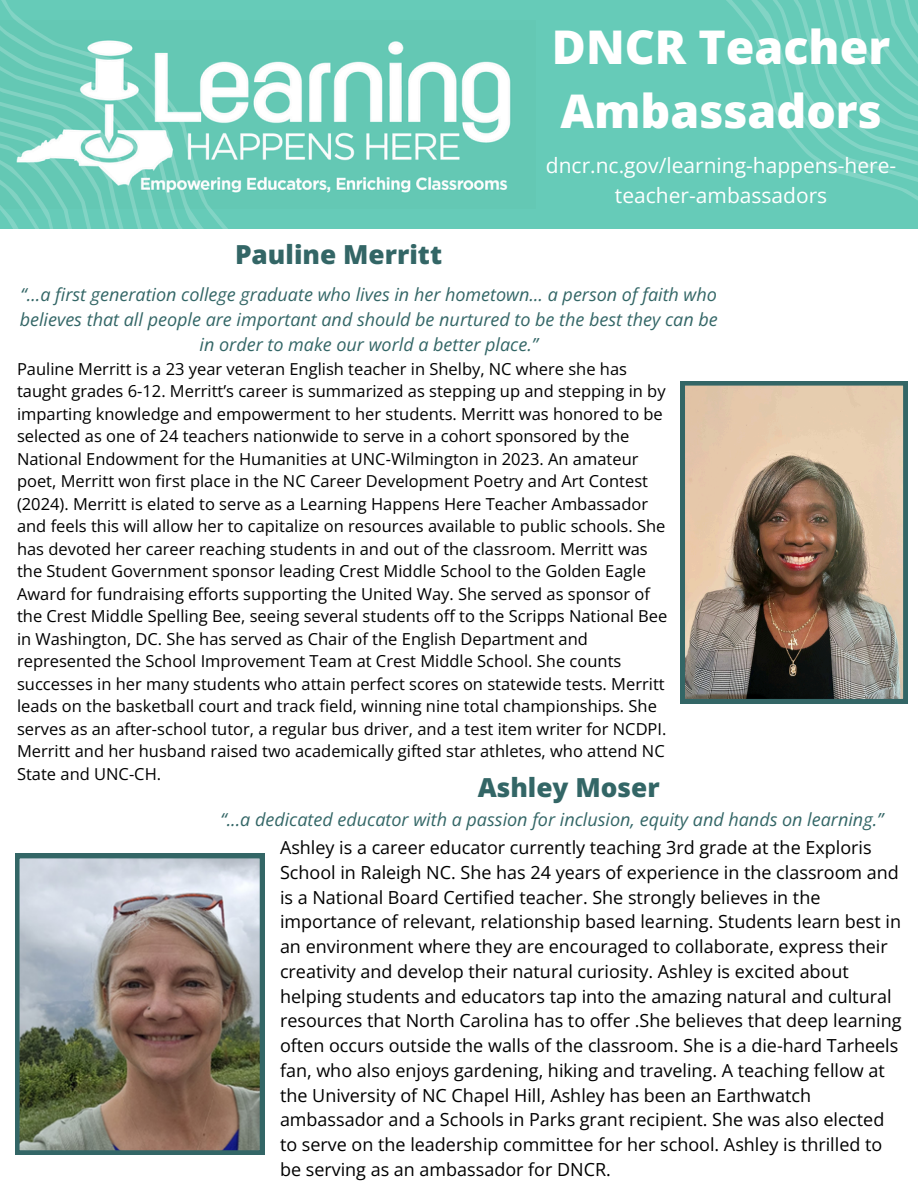
<style>
.page{position:relative;width:918px;height:1188px;background:#fff}
.page>*{position:absolute;margin:0;border:0;box-sizing:border-box;transform-origin:0 0}
.t1{font:800 46.5px/64.2px "Open Sans";color:#fff}
.t2{font:800 26.25px "Open Sans";color:#366}
.t3{font:21px/29.2px "Open Sans";color:#fff;text-align:center}
.t4{font:18px/24.8px "Open Sans";color:#000}
.t5{font:italic 18px/24.8px "Open Sans";color:#366;text-align:center}
.t6{font:16.5px/22.5px "Open Sans";color:#000}
</style>
<div class="page">
<div style="left:0;top:0;width:918px;height:229px;background:#66cbb8"></div>
<img style="left:288px;top:41px;width:223px;height:152px">
<svg style="left:745px;top:0;width:173px;height:200px"></svg>
<svg style="left:248px;top:61px;width:40px;height:130px"></svg>
<svg style="left:1px;top:0;width:247px;height:229px"></svg>
<svg style="left:0;top:21px;width:214px;height:208px"></svg>
<svg style="left:0;top:51px;width:188px;height:178px"></svg>
<img style="left:681px;top:381px;width:227px;height:322px">
<img style="left:15px;top:854px;width:249px;height:301px">
<p class="t1" style="left:552px;top:14px;width:340px">DNCR Teacher<br>Ambassadors</p>
<p class="t3" style="left:546px;top:151px;width:352px">dncr.nc.gov/learning-happens-here&shy;teacher-ambassadors</p>
<h3 class="t2" style="left:235px;top:236px;width:209px">Pauline Merritt</h3>
<p class="t5" style="left:20px;top:282px;width:700px">“…a first generation college graduate who lives in her hometown… a person of faith who believes that all people are important and should be nurtured to be the best they can be in order to make our world a better place.”</p>
<h2 class="t6" style="left:17px;top:357px;width:652px">Pauline Merritt is a 23 year veteran English teacher in Shelby, NC where she has taught grades 6-12. Merritt’s career is summarized as stepping up and stepping in by imparting knowledge and empowerment to her students. Merritt was honored to be selected as one of 24 teachers nationwide to serve in a cohort sponsored by the National Endowment for the Humanities at UNC-Wilmington in 2023. An amateur poet, Merritt won first place in the NC Career Development Poetry and Art Contest (2024). Merritt is elated to serve as a Learning Happens Here Teacher Ambassador and feels this will allow her to capitalize on resources available to public schools. She has devoted her career reaching students in and out of the classroom. Merritt was the Student Government sponsor leading Crest Middle School to the Golden Eagle Award for fundraising efforts supporting the United Way. She served as sponsor of the Crest Middle Spelling Bee, seeing several students off to the Scripps National Bee in Washington, DC. She has served as Chair of the English Department and represented the School Improvement Team at Crest Middle School. She counts successes in her many students who attain perfect scores on statewide tests. Merritt leads on the basketball court and track field, winning nine total championships. She serves as an after-school tutor, a regular bus driver, and a test item writer for NCDPI.<br>Merritt and her husband raised two academically gifted star athletes, who attend NC State and UNC-CH.</h2>
<p class="t2" style="left:478px;top:769px;width:183px">Ashley Moser</p>
<p class="t5" style="left:220px;top:807px;width:664px">“...a dedicated educator with a passion for inclusion, equity and hands on learning.”</p>
<h2 class="t4" style="left:280px;top:835px;width:623px">Ashley is a career educator currently teaching 3rd grade at the Exploris School in Raleigh NC. She has 24 years of experience in the classroom and is a National Board Certified teacher. She strongly believes in the importance of relevant, relationship based learning. Students learn best in an environment where they are encouraged to collaborate, express their creativity and develop their natural curiosity. Ashley is excited about helping students and educators tap into the amazing natural and cultural resources that North Carolina has to offer .She believes that deep learning often occurs outside the walls of the classroom. She is a die-hard Tarheels fan, who also enjoys gardening, hiking and traveling. A teaching fellow at the University of NC Chapel Hill, Ashley has been an Earthwatch ambassador and a Schools in Parks grant recipient. She was also elected to serve on the leadership committee for her school. Ashley is thrilled to be serving as an ambassador for DNCR.</h2>
</div>
